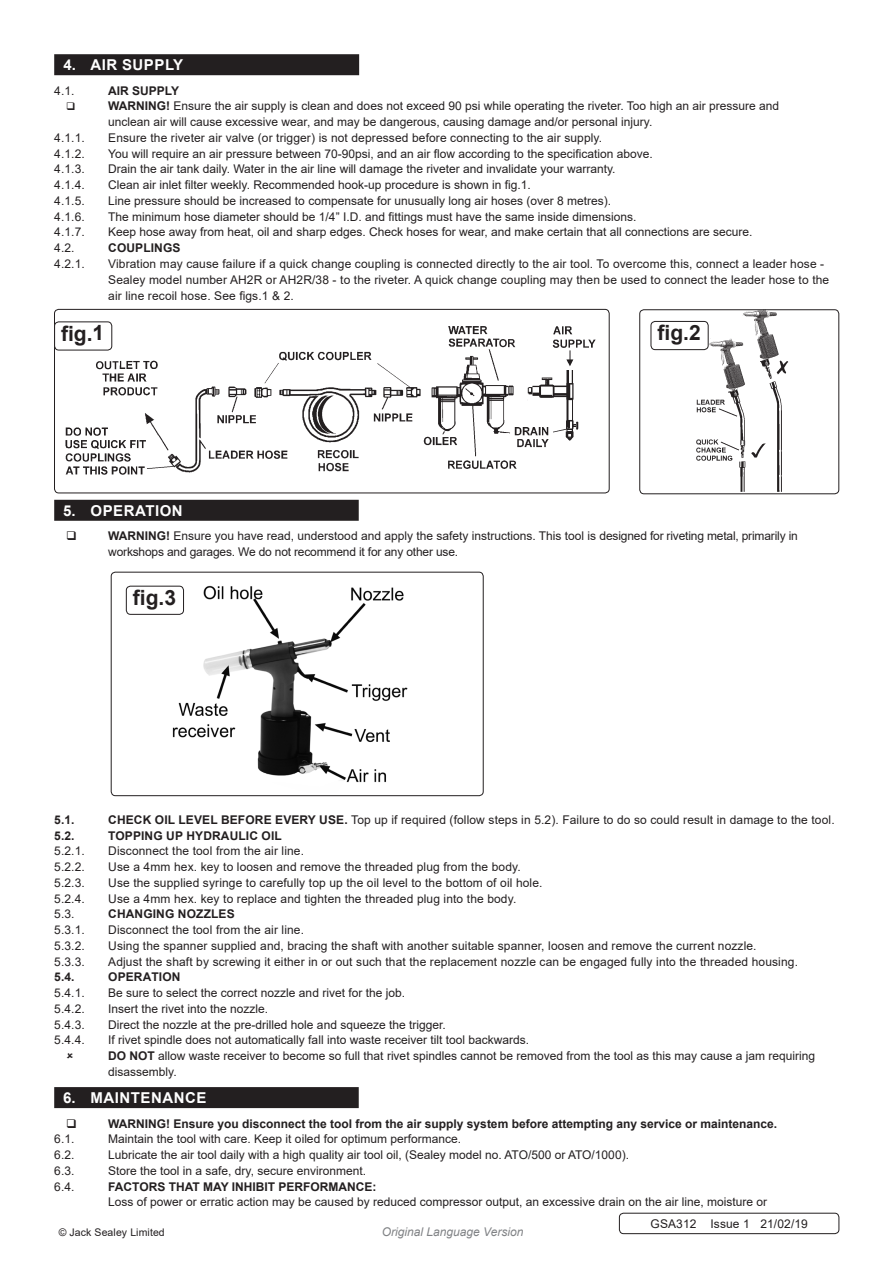
<style>
.page{position:relative;width:893px;height:1263px;background:#fff}
.page>*{position:absolute;margin:0;border:0;box-sizing:border-box;transform-origin:0 0}
.t1{font:700 21px "Arial";color:#231f20}
.t2{font:700 15px "Arial";letter-spacing:.035em;color:#fff}
.Body{font:12px/15.8px "Arial";color:#231f20}
.t3{font:700 12px "Arial";color:#231f20}
.t4{font:italic 12px "Arial";color:#808285}
.Body__Footer{font:12px "Arial";letter-spacing:.01em;color:#231f20}
.Body__Justified__7pt{font:10.5px "Arial";letter-spacing:.01em;color:#231f20}
.s1{font-weight:700}
</style>
<div class="page">
<div style="left:54px;top:54px;width:305px;height:21px;background:#231f20"></div>
<div style="left:54px;top:500px;width:305px;height:21px;background:#231f20"></div>
<div style="left:54px;top:1087px;width:305px;height:21px;background:#231f20"></div>
<img style="left:56px;top:325px;width:540px;height:150px">
<div style="left:54px;top:309px;width:556px;height:184px;border:1px solid #231f20;border-radius:4px"></div>
<div style="left:55px;top:322px;width:57px;height:28px;background:#fff;border-radius:4px"></div>
<div style="left:54px;top:321px;width:58px;height:29px;border:1px solid #231f20;border-radius:4px"></div>
<img style="left:169px;top:585px;width:239px;height:198px">
<div style="left:111px;top:572px;width:373px;height:224px;border:1px solid #231f20;border-radius:4px"></div>
<div style="left:619px;top:1213px;width:220px;height:21px;border:1px solid #231f20;border-radius:4px"></div>
<img style="left:686px;top:311px;width:103px;height:181px">
<div style="left:639px;top:309px;width:200px;height:185px;border:1px solid #231f20;border-radius:4px"></div>
<div style="left:651px;top:321px;width:57px;height:29px;background:#fff;border-radius:4px"></div>
<div style="left:651px;top:321px;width:58px;height:29px;border:1px solid #231f20;border-radius:4px"></div>
<div style="left:126px;top:586px;width:58px;height:28px;background:#fff;border-radius:4px"></div>
<div style="left:126px;top:586px;width:58px;height:29px;border:1px solid #231f20;border-radius:4px"></div>
<p class="t2" style="left:63px;top:54px;width:121px">4. AIR SUPPLY</p>
<p class="Body" style="left:54px;top:83px;width:22px">4.1.</p>
<p class="t3" style="left:108px;top:82px;width:72px">AIR SUPPLY</p>
<p class="Body" style="left:108px;top:98px;width:672px"><span class="s1">WARNING!</span> Ensure the air supply is clean and does not exceed 90 psi while operating the riveter. Too high an air pressure and unclean air will cause excessive wear, and may be dangerous, causing damage and/or personal injury.</p>
<p class="Body" style="left:54px;top:130px;width:32px">4.1.1.</p>
<p class="Body" style="left:108px;top:130px;width:495px">Ensure the riveter air valve (or trigger) is not depressed before connecting to the air supply.</p>
<p class="Body" style="left:54px;top:146px;width:32px">4.1.2.</p>
<p class="Body" style="left:108px;top:146px;width:546px">You will require an air pressure between 70-90psi, and an air flow according to the specification above.</p>
<p class="Body" style="left:54px;top:161px;width:32px">4.1.3.</p>
<p class="Body" style="left:108px;top:161px;width:509px">Drain the air tank daily. Water in the air line will damage the riveter and invalidate your warranty.</p>
<p class="Body" style="left:54px;top:177px;width:32px">4.1.4.</p>
<p class="Body" style="left:108px;top:177px;width:424px">Clean air inlet filter weekly. Recommended hook-up procedure is shown in fig.1.</p>
<p class="Body" style="left:54px;top:193px;width:32px">4.1.5.</p>
<p class="Body" style="left:108px;top:193px;width:504px">Line pressure should be increased to compensate for unusually long air hoses (over 8 metres).</p>
<p class="Body" style="left:54px;top:209px;width:32px">4.1.6.</p>
<p class="Body" style="left:108px;top:209px;width:530px">The minimum hose diameter should be 1/4” I.D. and fittings must have the same inside dimensions.</p>
<p class="Body" style="left:54px;top:224px;width:32px">4.1.7.</p>
<p class="Body" style="left:108px;top:224px;width:646px">Keep hose away from heat, oil and sharp edges. Check hoses for wear, and make certain that all connections are secure.</p>
<p class="Body" style="left:54px;top:240px;width:22px">4.2.</p>
<p class="t3" style="left:108px;top:240px;width:74px">COUPLINGS</p>
<p class="Body" style="left:54px;top:256px;width:32px">4.2.1.</p>
<p class="Body" style="left:108px;top:256px;width:722px">Vibration may cause failure if a quick change coupling is connected directly to the air tool. To overcome this, connect a leader hose -<br>Sealey model number AH2R or AH2R/38 - to the riveter. A quick change coupling may then be used to connect the leader hose to the air line recoil hose. See figs.1 &amp; 2.</p>
<p class="t1" style="left:61px;top:318px;width:45px">fig.1</p>
<p class="t1" style="left:657px;top:318px;width:45px">fig.2</p>
<p class="t2" style="left:63px;top:500px;width:121px">5. OPERATION</p>
<p class="Body" style="left:108px;top:528px;width:691px"><span class="s1">WARNING!</span> Ensure you have read, understood and apply the safety instructions. This tool is designed for riveting metal, primarily in workshops and garages. We do not recommend it for any other use.</p>
<p class="t1" style="left:133px;top:583px;width:45px">fig.3</p>
<p class="t3" style="left:54px;top:811px;width:22px">5.1.</p>
<p class="Body" style="left:108px;top:812px;width:728px"><span class="s1">CHECK OIL LEVEL BEFORE EVERY USE.</span> Top up if required (follow steps in 5.2). Failure to do so could result in damage to the tool.</p>
<p class="t3" style="left:54px;top:827px;width:22px">5.2.</p>
<p class="t3" style="left:108px;top:827px;width:175px">TOPPING UP HYDRAULIC OIL</p>
<p class="Body" style="left:54px;top:843px;width:32px">5.2.1.</p>
<p class="Body" style="left:108px;top:843px;width:197px">Disconnect the tool from the air line.</p>
<p class="Body" style="left:54px;top:859px;width:32px">5.2.2.</p>
<p class="Body" style="left:108px;top:859px;width:414px">Use a 4mm hex. key to loosen and remove the threaded plug from the body.</p>
<p class="Body" style="left:54px;top:875px;width:32px">5.2.3.</p>
<p class="Body" style="left:108px;top:875px;width:436px">Use the supplied syringe to carefully top up the oil level to the bottom of oil hole.</p>
<p class="Body" style="left:54px;top:890px;width:32px">5.2.4.</p>
<p class="Body" style="left:108px;top:890px;width:410px">Use a 4mm hex. key to replace and tighten the threaded plug into the body.</p>
<p class="Body" style="left:54px;top:906px;width:22px">5.3.</p>
<p class="t3" style="left:108px;top:906px;width:128px">CHANGING NOZZLES</p>
<p class="Body" style="left:54px;top:922px;width:32px">5.3.1.</p>
<p class="Body" style="left:108px;top:922px;width:197px">Disconnect the tool from the air line.</p>
<p class="Body" style="left:54px;top:938px;width:32px">5.3.2.</p>
<p class="Body" style="left:108px;top:938px;width:650px">Using the spanner supplied and, bracing the shaft with another suitable spanner, loosen and remove the current nozzle.</p>
<p class="Body" style="left:54px;top:953px;width:32px">5.3.3.</p>
<p class="Body" style="left:108px;top:953px;width:691px">Adjust the shaft by screwing it either in or out such that the replacement nozzle can be engaged fully into the threaded housing.</p>
<p class="t3" style="left:54px;top:969px;width:22px">5.4.</p>
<p class="t3" style="left:108px;top:969px;width:74px">OPERATION</p>
<p class="Body" style="left:54px;top:985px;width:32px">5.4.1.</p>
<p class="Body" style="left:108px;top:985px;width:298px">Be sure to select the correct nozzle and rivet for the job.</p>
<p class="Body" style="left:54px;top:1001px;width:32px">5.4.2.</p>
<p class="Body" style="left:108px;top:1001px;width:162px">Insert the rivet into the nozzle.</p>
<p class="Body" style="left:54px;top:1016px;width:32px">5.4.3.</p>
<p class="Body" style="left:108px;top:1016px;width:339px">Direct the nozzle at the pre-drilled hole and squeeze the trigger.</p>
<p class="Body" style="left:54px;top:1032px;width:32px">5.4.4.</p>
<p class="Body" style="left:108px;top:1032px;width:422px">If rivet spindle does not automatically fall into waste receiver tilt tool backwards.</p>
<p class="Body" style="left:108px;top:1048px;width:708px"><span class="s1">DO NOT</span> allow waste receiver to become so full that rivet spindles cannot be removed from the tool as this may cause a jam requiring disassembly.</p>
<p class="t2" style="left:63px;top:1087px;width:145px">6. MAINTENANCE</p>
<p class="t3" style="left:108px;top:1115px;width:670px">WARNING! Ensure you disconnect the tool from the air supply system before attempting any service or maintenance.</p>
<p class="Body" style="left:54px;top:1131px;width:22px">6.1.</p>
<p class="Body" style="left:108px;top:1131px;width:354px">Maintain the tool with care. Keep it oiled for optimum performance.</p>
<p class="Body" style="left:54px;top:1147px;width:22px">6.2.</p>
<p class="Body" style="left:108px;top:1147px;width:522px">Lubricate the air tool daily with a high quality air tool oil, (Sealey model no. ATO/500 or ATO/1000).</p>
<p class="Body" style="left:54px;top:1163px;width:22px">6.3.</p>
<p class="Body" style="left:108px;top:1163px;width:259px">Store the tool in a safe, dry, secure environment.</p>
<p class="Body" style="left:54px;top:1178px;width:22px">6.4.</p>
<p class="t3" style="left:108px;top:1178px;width:270px">FACTORS THAT MAY INHIBIT PERFORMANCE:</p>
<p class="Body" style="left:108px;top:1194px;width:660px">Loss of power or erratic action may be caused by reduced compressor output, an excessive drain on the air line, moisture or</p>
<p class="Body__Justified__7pt" style="left:59px;top:1225px;width:108px">© Jack Sealey Limited</p>
<p class="t4" style="left:382px;top:1224px;width:143px">Original Language Version</p>
<p class="Body__Footer" style="left:650px;top:1215px;width:159px">GSA312 Issue 1 21/02/19</p>
</div>
